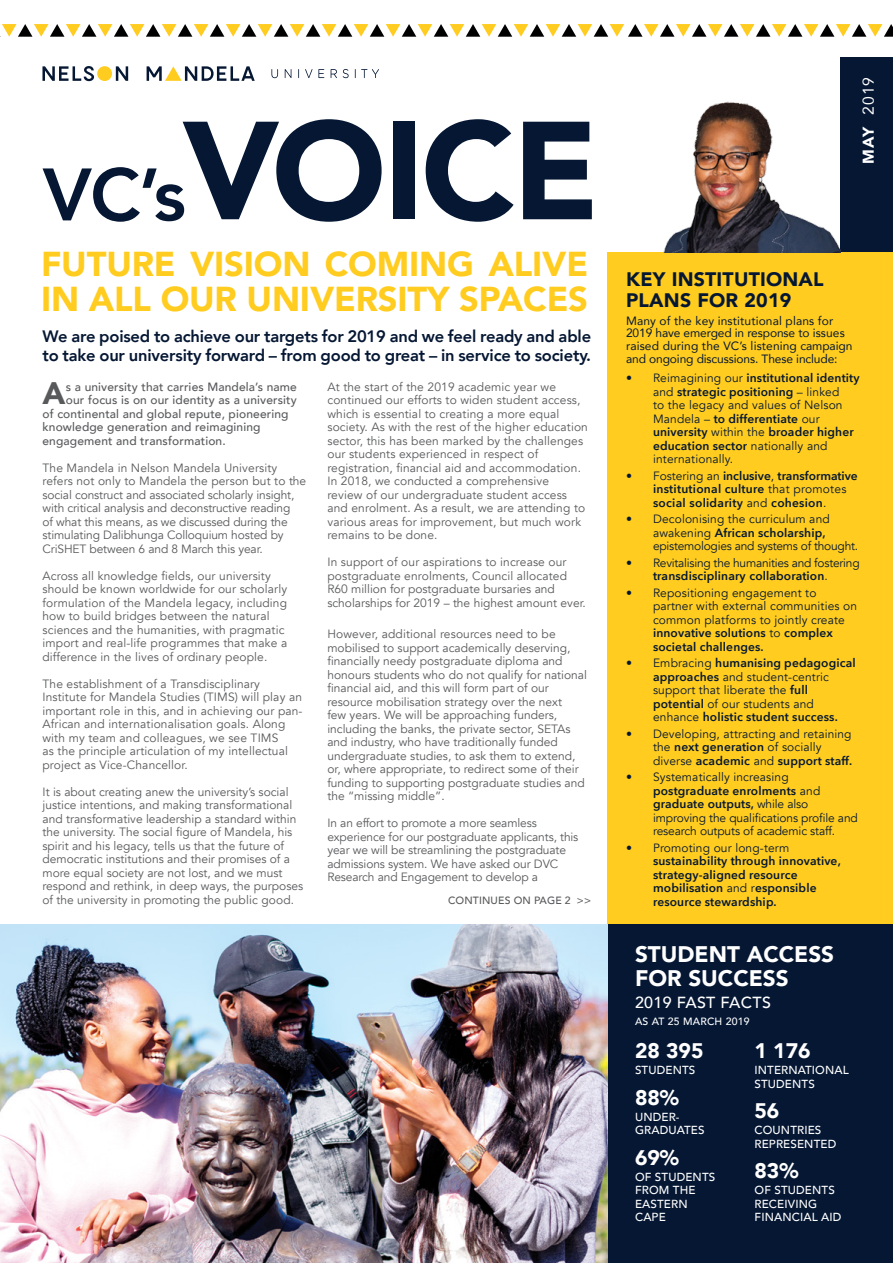
<style>
.page{position:relative;width:893px;height:1263px;background:#fff}
.page>*{position:absolute;margin:0;border:0;box-sizing:border-box;transform-origin:0 0}
.t1{font:900 34.5px/34.5px "Avenir";letter-spacing:-.005em;color:#ffcc1f}
.t2{font:900 31.05px "Avenir";color:#58595b}
.t3{font:900 22.5px/24px "Avenir";color:#fff}
.t4{font:900 21px "Avenir";color:#fff}
.t5{font:900 19.5px/21px "Avenir";letter-spacing:.01em;color:#051733}
.t6{font:800 16.5px/19.5px "Avenir";letter-spacing:-.01em;color:#051733}
.t7{font:500 16.05px "Avenir";letter-spacing:.02em;color:#fff}
.t8{font:15.6px "Avenir";color:#fff}
.t9{font:12px/13.5px "Avenir";color:#58595b}
.t10{font:600 12px/13.5px "Avenir Next";letter-spacing:.01em;color:#051733}
.t11{font:12px/13.5px "Avenir";letter-spacing:.01em;color:#051733}
.t12{font:500 12px "Avenir";letter-spacing:.01em;color:#58595b}
.t13{font:12px/12.8px "Avenir";letter-spacing:-.01em;color:#051733}
.t14{font:12px "Avenir";letter-spacing:-.02em;color:#051733}
.t15{font:12px/13.5px "Avenir";letter-spacing:-.01em;color:#051733}
.t16{font:500 11.7px/13.5px "Avenir";letter-spacing:.01em;color:#fff}
.t17{font:500 10.5px "Avenir";letter-spacing:.01em;color:#58595b}
.t18{font:500 10.5px "Avenir";letter-spacing:.02em;color:#fff}
.s1{font-weight:900}
.s2{font-family:"Avenir";font-weight:400}
.s3{font-family:"Avenir Next";font-weight:600}
</style>
<div class="page">
<svg style="left:0;top:24px;width:893px;height:13px"></svg>
<div style="left:841px;top:57px;width:52px;height:195px;background:#051733"></div>
<div style="left:608px;top:252px;width:285px;height:673px;background:#ffcc1f"></div>
<div style="left:608px;top:925px;width:285px;height:338px;background:#051733"></div>
<img style="left:663px;top:101px;width:178px;height:151px">
<img style="left:0;top:925px;width:608px;height:338px">
<svg style="left:43px;top:119px;width:339px;height:103px"></svg>
<div style="left:393px;top:122px;width:21px;height:97px;background:#051733"></div>
<svg style="left:426px;top:119px;width:88px;height:103px"></svg>
<svg style="left:523px;top:122px;width:69px;height:97px"></svg>
<div style="left:97px;top:66px;width:15px;height:15px;background:#ffcc1f;border-radius:50%"></div>
<svg style="left:116px;top:66px;width:12px;height:15px"></svg>
<svg style="left:147px;top:66px;width:108px;height:15px"></svg>
<svg style="left:42px;top:66px;width:52px;height:15px"></svg>
<svg style="left:271px;top:69px;width:7px;height:9px"></svg>
<svg style="left:285px;top:69px;width:6px;height:9px"></svg>
<svg style="left:305px;top:69px;width:7px;height:9px"></svg>
<svg style="left:318px;top:69px;width:6px;height:9px"></svg>
<svg style="left:331px;top:69px;width:6px;height:9px"></svg>
<svg style="left:343px;top:69px;width:6px;height:9px"></svg>
<svg style="left:355px;top:69px;width:24px;height:9px"></svg>
<h1 class="t1" style="left:41px;top:246px;width:548px">FUTURE VISION COMING ALIVE<br>IN ALL OUR UNIVERSITY SPACES</h1>
<h3 class="t6" style="left:43px;top:326px;width:550px">We are poised to achieve our targets for 2019 and we feel ready and able to take our university forward – from good to great – in service to society.</h3>
<h2 class="t2" style="left:43px;top:367px;width:25px">A</h2>
<p class="t12" style="left:66px;top:376px;width:232px">s a university that carries Mandela’s name</p>
<p class="t12" style="left:66px;top:390px;width:232px">our focus is on our identity as a university</p>
<p class="t12" style="left:43px;top:403px;width:247px">of continental and global repute, pioneering</p>
<p class="t12" style="left:43px;top:417px;width:220px">knowledge generation and reimagining</p>
<p class="t12" style="left:43px;top:430px;width:185px">engagement and transformation.</p>
<p class="t9" style="left:43px;top:461px;width:265px">The Mandela in Nelson Mandela University refers not only to Mandela the person but to the social construct and associated scholarly insight, with critical analysis and deconstructive reading<br>of what this means, as we discussed during the stimulating Dalibhunga Colloquium hosted by CriSHET between 6 and 8 March this year.</p>
<p class="t9" style="left:43px;top:569px;width:246px">Across all knowledge fields, our university should be known worldwide for our scholarly formulation of the Mandela legacy, including how to build bridges between the natural sciences and the humanities, with pragmatic import and real-life programmes that make a difference in the lives of ordinary people.</p>
<p class="t9" style="left:43px;top:677px;width:262px">The establishment of a Transdisciplinary Institute for Mandela Studies (TIMS) will play an important role in this, and in achieving our pan-African and internationalisation goals. Along with my team and colleagues, we see TIMS<br>as the principle articulation of my intellectual project as Vice-Chancellor.</p>
<p class="t9" style="left:43px;top:785px;width:262px">It is about creating anew the university’s social justice intentions, and making transformational and transformative leadership a standard within the university. The social figure of Mandela, his spirit and his legacy, tells us that the future of democratic institutions and their promises of a more equal society are not lost, and we must respond and rethink, in deep ways, the purposes of the university in promoting the public good.</p>
<p class="t9" style="left:327px;top:380px;width:262px">At the start of the 2019 academic year we continued our efforts to widen student access, which is essential to creating a more equal society. As with the rest of the higher education sector, this has been marked by the challenges our students experienced in respect of registration, financial aid and accommodation.<br>In 2018, we conducted a comprehensive<br>review of our undergraduate student access and enrolment. As a result, we are attending to various areas for improvement, but much work remains to be done.</p>
<p class="t9" style="left:327px;top:556px;width:260px">In support of our aspirations to increase our postgraduate enrolments, Council allocated R60 million for postgraduate bursaries and scholarships for 2019 – the highest amount ever.</p>
<p class="t9" style="left:327px;top:628px;width:261px">However, additional resources need to be mobilised to support academically deserving, financially needy postgraduate diploma and honours students who do not qualify for national financial aid, and this will form part of our resource mobilisation strategy over the next<br>few years. We will be approaching funders, including the banks, the private sector, SETAs and industry, who have traditionally funded undergraduate studies, to ask them to extend, or, where appropriate, to redirect some of their funding to supporting postgraduate studies and the “missing middle”.</p>
<p class="t9" style="left:327px;top:817px;width:252px">In an effort to promote a more seamless experience for our postgraduate applicants, this year we will be streamlining the postgraduate admissions system. We have asked our DVC Research and Engagement to develop a</p>
<p class="t17" style="left:448px;top:891px;width:144px">CONTINUES ON PAGE 2 &gt;&gt;</p>
<h3 class="t8" style="left:856px;top:164px;width:88px;rotate:-90deg"><span class="s1">MAY</span> 2019</h3>
<h3 class="t5" style="left:626px;top:268px;width:199px">KEY INSTITUTIONAL<br>PLANS FOR 2019</h3>
<p class="t13" style="left:626px;top:314px;width:228px">Many of the key institutional plans for 2019 have emerged in response to issues raised during the VC’s listening campaign and ongoing discussions. These include:</p>
<p class="t10" style="left:626px;top:371px;width:235px;text-align:center"><span class="s2">• Reimagining our</span> institutional identity <span class="s2">and</span> strategic positioning <span class="s2">– linked</span></p>
<p class="t11" style="left:653px;top:399px;width:191px">to the legacy and values of Nelson</p>
<p class="t10" style="left:653px;top:411px;width:202px"><span class="s2">Mandela –</span> to differentiate <span class="s2">our </span>university <span class="s2">within the</span> broader higher education sector <span class="s2">nationally and</span></p>
<p class="t11" style="left:653px;top:453px;width:81px">internationally.</p>
<p class="t10" style="left:653px;top:468px;width:206px;text-indent:-27px"><span class="s2">• Fostering an</span> inclusive<span class="s2">,</span> transformative institutional culture <span class="s2">that promotes </span>social solidarity <span class="s2">and</span> cohesion<span class="s2">.</span></p>
<p class="t11" style="left:626px;top:512px;width:205px">• Decolonising the curriculum and</p>
<p class="t10" style="left:653px;top:525px;width:174px"><span class="s2">awakening</span> African scholarship,</p>
<p class="t14" style="left:653px;top:539px;width:207px">epistemologies and systems of thought.</p>
<p class="t14" style="left:626px;top:555px;width:235px">• Revitalising the humanities and fostering</p>
<p class="t10" style="left:653px;top:569px;width:176px">transdisciplinary collaboration<span class="s2">.</span></p>
<p class="t11" style="left:653px;top:586px;width:206px;text-indent:-27px">• Repositioning engagement to partner with external communities on common platforms to jointly create</p>
<p class="t10" style="left:653px;top:626px;width:181px">innovative solutions <span class="s2">to</span> complex societal challenges.</p>
<p class="t10" style="left:626px;top:656px;width:231px"><span class="s2">• Embracing</span> humanising pedagogical</p>
<p class="t11" style="left:653px;top:670px;width:177px"><span class="s3">approaches</span> and student-centric support that liberate the <span class="s3">full potential</span> of our students and</p>
<p class="t10" style="left:653px;top:710px;width:186px"><span class="s2">enhance</span> holistic student success.</p>
<p class="t11" style="left:626px;top:727px;width:227px">• Developing, attracting and retaining</p>
<p class="t10" style="left:653px;top:740px;width:201px"><span class="s2">the</span> next generation <span class="s2">of socially diverse</span> academic <span class="s2">and</span> support staff.</p>
<p class="t11" style="left:626px;top:770px;width:164px">• Systematically increasing</p>
<p class="t10" style="left:653px;top:783px;width:169px">postgraduate enrolments <span class="s2">and </span>graduate outputs, <span class="s2">while also</span></p>
<p class="t15" style="left:653px;top:811px;width:206px">improving the qualifications profile and research outputs of academic staff.</p>
<p class="t11" style="left:626px;top:841px;width:165px">• Promoting our long-term</p>
<p class="t10" style="left:653px;top:854px;width:189px">sustainability through innovative, strategy-aligned resource mobilisation <span class="s2">and r</span>esponsible resource stewardship.</p>
<h3 class="t3" style="left:635px;top:942px;width:201px">STUDENT ACCESS<br>FOR SUCCESS</h3>
<h3 class="t7" style="left:635px;top:989px;width:137px">2019 FAST FACTS</h3>
<p class="t18" style="left:635px;top:1012px;width:116px">AS AT 25 MARCH 2019</p>
<h3 class="t4" style="left:635px;top:1033px;width:70px">28 395</h3>
<p class="t16" style="left:635px;top:1063px;width:62px">STUDENTS</p>
<h3 class="t4" style="left:635px;top:1079px;width:45px">88%</h3>
<p class="t16" style="left:635px;top:1109px;width:71px">UNDER-<br>GRADUATES</p>
<h3 class="t4" style="left:635px;top:1140px;width:45px">69%</h3>
<p class="t16" style="left:635px;top:1169px;width:82px">OF STUDENTS<br>FROM THE<br>EASTERN<br>CAPE</p>
<h3 class="t4" style="left:754px;top:1033px;width:58px">1 176</h3>
<p class="t16" style="left:754px;top:1063px;width:96px">INTERNATIONAL<br>STUDENTS</p>
<h3 class="t4" style="left:754px;top:1093px;width:26px">56</h3>
<p class="t16" style="left:754px;top:1123px;width:83px">COUNTRIES<br>REPRESENTED</p>
<h3 class="t4" style="left:754px;top:1153px;width:45px">83%</h3>
<p class="t16" style="left:754px;top:1183px;width:88px">OF STUDENTS<br>RECEIVING<br>FINANCIAL AID</p>
</div>
